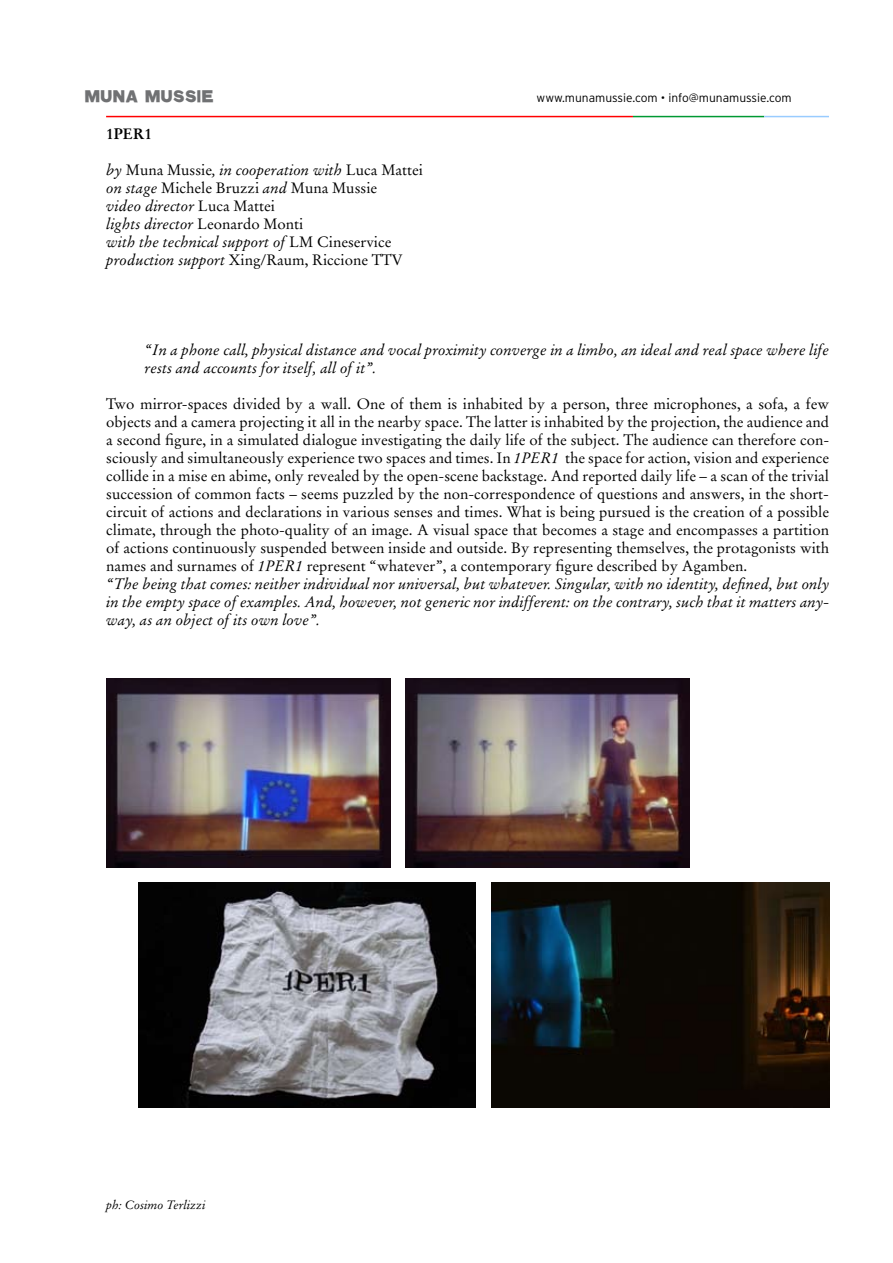
<style>
.page{position:relative;width:893px;height:1263px;background:#fff}
.page>*{position:absolute;margin:0;border:0;box-sizing:border-box;transform-origin:0 0}
.t1{font:18px "Type No 4";color:#707173}
.t2{font:15px/18px "Stempel Garamond";color:#000}
.t3{font:italic 15px/18px "Stempel Garamond";color:#000}
.t4{font:700 15px "Stempel Garamond";color:#000}
.t5{font:300 12px "Interstate";color:#000}
.t6{font:italic 12px "Stempel Garamond";color:#000}
.s1{font-style:italic}
</style>
<div class="page">
<hr style="left:106px;top:116px;width:527px;height:1px;background:#f00">
<hr style="left:633px;top:116px;width:131px;height:1px;background:#093">
<hr style="left:764px;top:116px;width:65px;height:1px;background:#9cf">
<img style="left:106px;top:678px;width:284px;height:189px">
<img style="left:492px;top:882px;width:337px;height:225px">
<img style="left:138px;top:882px;width:337px;height:225px">
<img style="left:405px;top:678px;width:284px;height:189px">
<p class="t1" style="left:85px;top:90px;width:131px">MUNA MUSSIE</p>
<p class="t5" style="left:537px;top:91px;width:257px">www.munamussie.com • info@munamussie.com</p>
<p class="t4" style="left:106px;top:125px;width:47px">1PER1</p>
<p class="t2" style="left:106px;top:161px;width:318px"><span class="s1">by</span> Muna Mussie<span class="s1">, in cooperation with</span> Luca Mattei <span class="s1">on stage</span> Michele Bruzzi <span class="s1">and</span> Muna Mussie<br><span class="s1">video director</span> Luca Mattei<br><span class="s1">lights director</span> Leonardo Monti<br><span class="s1">with the technical support of</span> LM Cineservice <span class="s1">production support</span> Xing/Raum, Riccione TTV</p>
<p class="t3" style="left:145px;top:341px;width:686px">“In a phone call, physical distance and vocal proximity converge in a limbo, an ideal and real space where life rests and accounts for itself, all of it”.</p>
<p class="t2" style="left:106px;top:395px;width:724px">Two mirror-spaces divided by a wall. One of them is inhabited by a person, three microphones, a sofa, a few objects and a camera projecting it all in the nearby space. The latter is inhabited by the projection, the audience and a second figure, in a simulated dialogue investigating the daily life of the subject. The audience can therefore con&shy;sciously and simultaneously experience two spaces and times. In <span class="s1">1PER1</span> the space for action, vision and experience collide in a mise en abime, only revealed by the open-scene backstage. And reported daily life – a scan of the trivial succession of common facts – seems puzzled by the non-correspondence of questions and answers, in the short&shy;circuit of actions and declarations in various senses and times. What is being pursued is the creation of a possible climate, through the photo-quality of an image. A visual space that becomes a stage and encompasses a partition of actions continuously suspended between inside and outside. By representing themselves, the protagonists with names and surnames of <span class="s1">1PER1</span> represent “whatever”, a contemporary figure described by Agamben.<br><span class="s1">“The being that comes: neither individual nor universal, but whatever. Singular, with no identity, defined, but only in the empty space of examples. And, however, not generic nor indifferent: on the contrary, such that it matters any&shy;way, as an object of its own love”.</span></p>
<p class="t6" style="left:106px;top:1197px;width:101px">ph: Cosimo Terlizzi</p>
</div>
